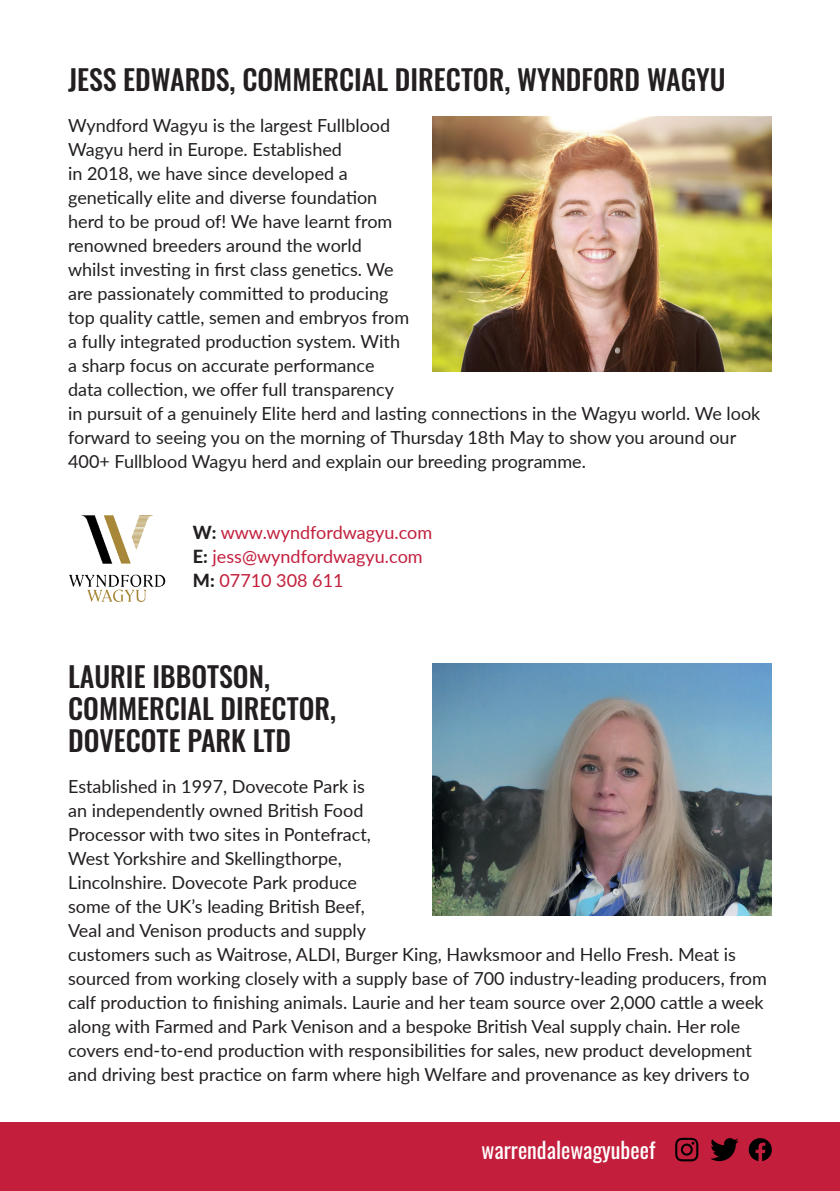
<style>
.page{position:relative;width:840px;height:1191px;background:#fff}
.page>*{position:absolute;margin:0;border:0;box-sizing:border-box;transform-origin:0 0}
.Speaker_Headings{font:28px/32px "Oswald";color:#231f20}
.t1{font:22px "Oswald";color:#fff}
.WW_Newsletter_Body{font:18px/24px "Lato";color:#231f20}
.WW_Newsletter_Body-2{font:18px/24px "Lato";color:#c31f3d}
.s1{font-weight:800;color:#231f20}
</style>
<div class="page">
<div style="left:0;top:1123px;width:839px;height:68px;background:#c31f3d"></div>
<svg style="left:748px;top:1138px;width:23px;height:23px"></svg>
<svg style="left:675px;top:1137px;width:23px;height:24px"></svg>
<svg style="left:710px;top:1138px;width:28px;height:23px"></svg>
<img style="left:432px;top:117px;width:339px;height:254px">
<img style="left:432px;top:664px;width:339px;height:251px">
<img style="left:69px;top:515px;width:97px;height:87px">
<p class="Speaker_Headings" style="left:68px;top:61px;width:658px">JESS EDWARDS, COMMERCIAL DIRECTOR, WYNDFORD WAGYU</p>
<p class="WW_Newsletter_Body" style="left:68px;top:112px;width:693px">Wyndford Wagyu is the largest Fullblood<br>Wagyu herd in Europe. Established<br>in 2018, we have since developed a<br>genetically elite and diverse foundation<br>herd to be proud of! We have learnt from<br>renowned breeders around the world<br>whilst investing in first class genetics. We<br>are passionately committed to producing<br>top quality cattle, semen and embryos from<br>a fully integrated production system. With<br>a sharp focus on accurate performance<br>data collection, we offer full transparency<br>in pursuit of a genuinely Elite herd and lasting connections in the Wagyu world. We look forward to seeing you on the morning of Thursday 18th May to show you around our 400+ Fullblood Wagyu herd and explain our breeding programme.</p>
<p class="WW_Newsletter_Body-2" style="left:193px;top:519px;width:240px"><span class="s1">W:</span> www.wyndfordwagyu.com<br><span class="s1">E:</span> jess@wyndfordwagyu.com<br><span class="s1">M:</span> 07710 308 611</p>
<p class="Speaker_Headings" style="left:68px;top:658px;width:269px">LAURIE IBBOTSON,<br>COMMERCIAL DIRECTOR,<br>DOVECOTE PARK LTD</p>
<p class="WW_Newsletter_Body" style="left:68px;top:773px;width:700px">Established in 1997, Dovecote Park is<br>an independently owned British Food<br>Processor with two sites in Pontefract,<br>West Yorkshire and Skellingthorpe,<br>Lincolnshire. Dovecote Park produce<br>some of the UK’s leading British Beef,<br>Veal and Venison products and supply<br>customers such as Waitrose, ALDI, Burger King, Hawksmoor and Hello Fresh. Meat is sourced from working closely with a supply base of 700 industry-leading producers, from calf production to finishing animals. Laurie and her team source over 2,000 cattle a week along with Farmed and Park Venison and a bespoke British Veal supply chain. Her role covers end-to-end production with responsibilities for sales, new product development and driving best practice on farm where high Welfare and provenance as key drivers to</p>
<p class="t1" style="left:481px;top:1130px;width:175px">warrendalewagyubeef</p>
</div>
